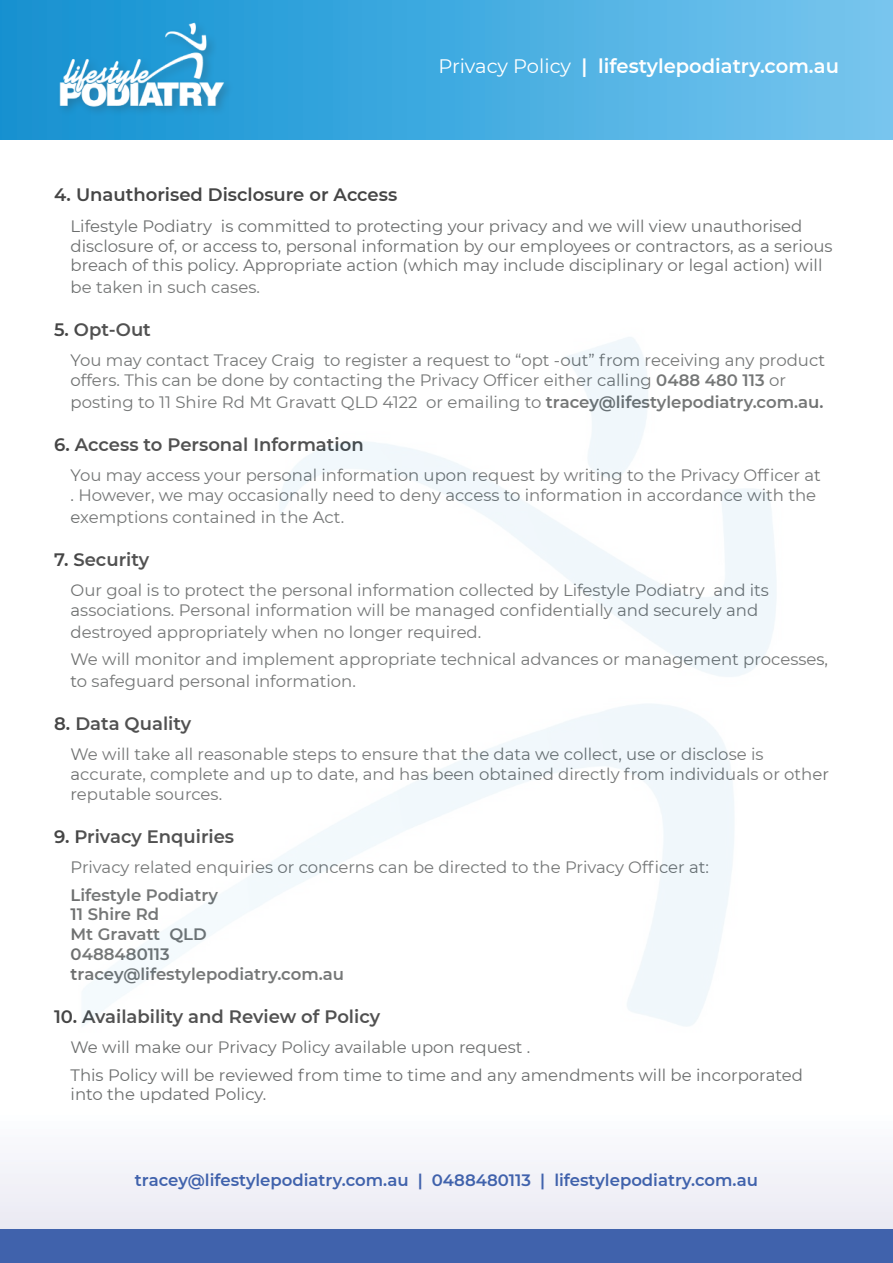
<style>
.page{position:relative;width:893px;height:1263px;background:#fff}
.page>*{position:absolute;margin:0;border:0;box-sizing:border-box;transform-origin:0 0}
.t1{font:600 19.5px "Montserrat";color:#fff}
.t2{font:600 18px "Montserrat";color:#454545}
.t3{font:16.5px/19.8px "Montserrat";color:#6c6e6e}
.t4{font:600 16.5px/19.8px "Montserrat";color:#6c6e6e}
.t5{font:600 16.5px "Montserrat";color:#4062ac}
.s1{font-weight:400}
.s2{font-weight:600}
</style>
<div class="page">
<div style="left:0;top:1107px;width:893px;height:122px;background:#f3f4f9"></div>
<div style="left:0;top:0;width:893px;height:139px;background:linear-gradient(to right,#0f90d1,#76c6ef)"></div>
<div style="left:56px;top:20px;width:179px;height:97px;background:#249ad5"></div>
<img style="left:54px;top:16px;width:173px;height:94px">
<div style="left:0;top:1229px;width:893px;height:34px;background:#4062ac"></div>
<p class="t1" style="left:438px;top:52px;width:402px"><span class="s1">Privacy Policy</span> | lifestylepodiatry.com.au</p>
<p class="t2" style="left:54px;top:182px;width:345px">4. Unauthorised Disclosure or Access</p>
<p class="t3" style="left:71px;top:215px;width:763px">Lifestyle Podiatry is committed to protecting your privacy and we will view unauthorised disclosure of, or access to, personal information by our employees or contractors, as a serious breach of this policy. Appropriate action (which may include disciplinary or legal action) will</p>
<p class="t3" style="left:71px;top:277px;width:191px">be taken in such cases.</p>
<p class="t2" style="left:54px;top:317px;width:98px">5. Opt-Out</p>
<p class="t3" style="left:71px;top:350px;width:756px">You may contact Tracey Craig to register a request to “opt -out” from receiving any product offers. This can be done by contacting the Privacy Officer either calling <span class="s2">0488 480 113</span> or</p>
<p class="t3" style="left:71px;top:391px;width:754px">posting to 11 Shire Rd Mt Gravatt QLD 4122 or emailing to <span class="s2">tracey@lifestylepodiatry.com.au.</span></p>
<p class="t2" style="left:54px;top:432px;width:311px">6. Access to Personal Information</p>
<p class="t3" style="left:71px;top:465px;width:752px">You may access your personal information upon request by writing to the Privacy Officer at . However, we may occasionally need to deny access to information in accordance with the</p>
<p class="t3" style="left:71px;top:506px;width:275px">exemptions contained in the Act.</p>
<p class="t2" style="left:54px;top:547px;width:97px">7. Security</p>
<p class="t3" style="left:71px;top:580px;width:700px">Our goal is to protect the personal information collected by Lifestyle Podiatry and its associations. Personal information will be managed confidentially and securely and</p>
<p class="t3" style="left:71px;top:618px;width:759px;line-height:27.3px">destroyed appropriately when no longer required.<br>We will monitor and implement appropriate technical advances or management processes,</p>
<p class="t3" style="left:71px;top:670px;width:287px">to safeguard personal information.</p>
<p class="t2" style="left:54px;top:711px;width:139px">8. Data Quality</p>
<p class="t3" style="left:71px;top:744px;width:760px">We will take all reasonable steps to ensure that the data we collect, use or disclose is accurate, complete and up to date, and has been obtained directly from individuals or other reputable sources.</p>
<p class="t2" style="left:54px;top:824px;width:182px">9. Privacy Enquiries</p>
<p class="t3" style="left:71px;top:857px;width:640px">Privacy related enquiries or concerns can be directed to the Privacy Officer at:</p>
<p class="t4" style="left:71px;top:884px;width:275px">Lifestyle Podiatry<br>11 Shire Rd<br>Mt Gravatt QLD<br>0488480113 tracey@lifestylepodiatry.com.au</p>
<p class="t2" style="left:54px;top:1004px;width:328px">10. Availability and Review of Policy</p>
<p class="t3" style="left:71px;top:1033px;width:734px;line-height:27.3px">We will make our Privacy Policy available upon request .<br>This Policy will be reviewed from time to time and any amendments will be incorporated</p>
<p class="t3" style="left:71px;top:1084px;width:197px">into the updated Policy.</p>
<p class="t5" style="left:135px;top:1168px;width:625px">tracey@lifestylepodiatry.com.au | 0488480113 | lifestylepodiatry.com.au</p>
</div>
